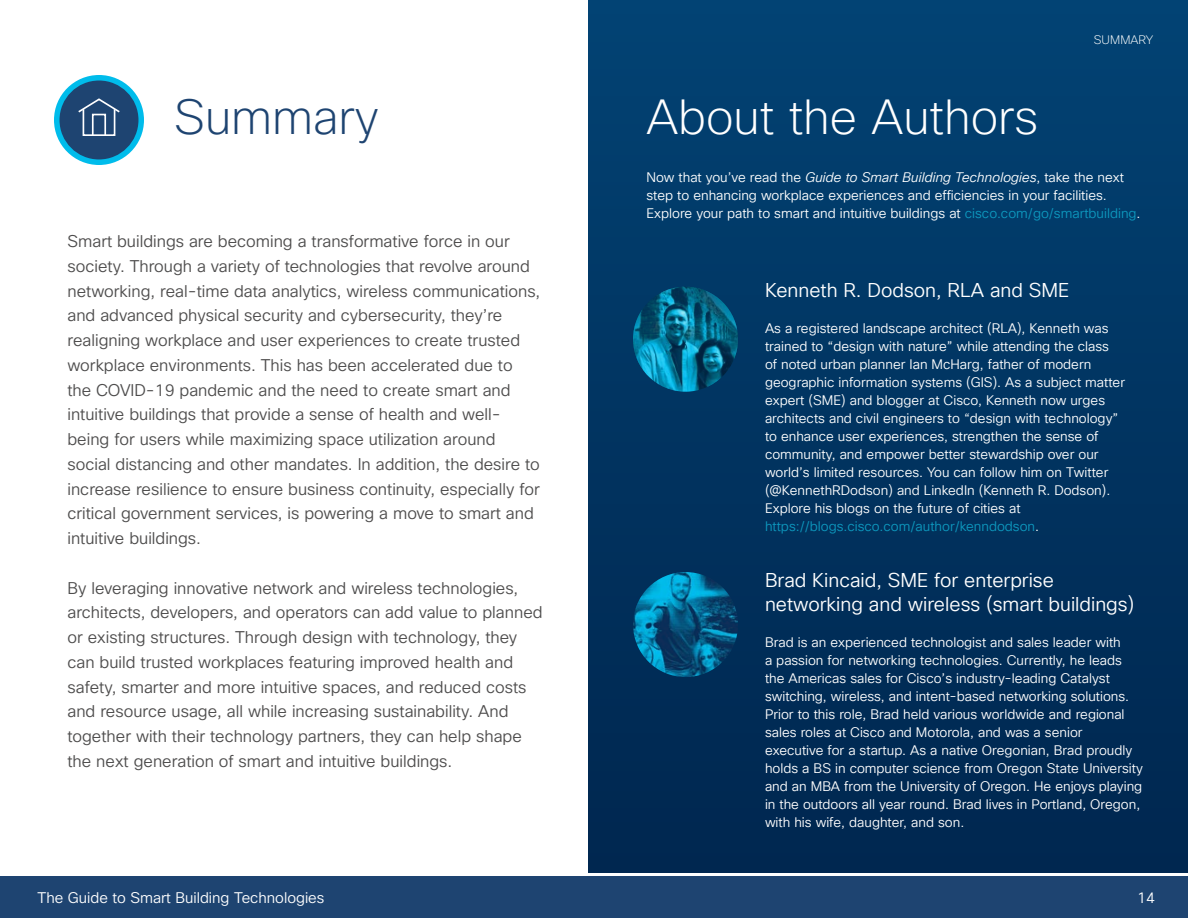
<style>
.page{position:relative;width:1188px;height:918px;background:#fff}
.page>*{position:absolute;margin:0;border:0;box-sizing:border-box;transform-origin:0 0}
.t1{font:200 48px "Cisco Sans";color:#fff}
.t2{font:200 48px "Cisco Sans";color:#1e4471}
.t3{font:19.5px/24px "Cisco Sans TT Light";color:#fff}
.t4{font:300 16.5px/24.8px "Cisco Sans";color:#4d4c4c}
.t5{font:300 15px "Cisco Sans";color:#fff}
.t6{font:13.5px/18px "Cisco Sans TT Light";color:#fff}
.t7{font:200 12px "Cisco Sans";letter-spacing:.01em;color:#fff}
.s1{font-style:italic}
.s2{color:#0d98be}
</style>
<div class="page">
<div style="left:0;top:876px;width:1188px;height:42px;background:#1e4471"></div>
<div style="left:588px;top:0;width:600px;height:873px;background:linear-gradient(to bottom,#024273,#00264f)"></div>
<img style="left:633px;top:287px;width:105px;height:104px">
<img style="left:633px;top:572px;width:105px;height:105px">
<svg style="left:54px;top:75px;width:90px;height:90px;background:#08b5e3"></svg>
<div style="left:60px;top:81px;width:78px;height:78px;background:#1e4471;border-radius:50%"></div>
<div style="left:83px;top:108px;width:32px;height:28px;border:2px solid #fff"></div>
<svg style="left:78px;top:98px;width:42px;height:16px"></svg>
<div style="left:92px;top:114px;width:14px;height:22px;border:2px solid #fff"></div>
<h1 class="t2" style="left:174px;top:86px;width:206px">Summary</h1>
<h1 class="t1" style="left:647px;top:86px;width:393px">About the Authors</h1>
<p class="t7" style="left:1094px;top:32px;width:61px">SUMMARY</p>
<p class="t4" style="left:68px;top:229px;width:474px">Smart buildings are becoming a transformative force in our society. Through a variety of technologies that revolve around networking, real-time data analytics, wireless communications, and advanced physical security and cybersecurity, they’re realigning workplace and user experiences to create trusted workplace environments. This has been accelerated due to the COVID-19 pandemic and the need to create smart and intuitive buildings that provide a sense of health and well&shy;being for users while maximizing space utilization around social distancing and other mandates. In addition, the desire to increase resilience to ensure business continuity, especially for critical government services, is powering a move to smart and intuitive buildings.</p>
<p class="t4" style="left:68px;top:576px;width:477px">By leveraging innovative network and wireless technologies, architects, developers, and operators can add value to planned or existing structures. Through design with technology, they can build trusted workplaces featuring improved health and safety, smarter and more intuitive spaces, and reduced costs and resource usage, all while increasing sustainability. And together with their technology partners, they can help shape the next generation of smart and intuitive buildings.</p>
<p class="t6" style="left:646px;top:168px;width:496px">Now that you’ve read the <span class="s1">Guide to Smart Building Technologies</span>, take the next step to enhancing workplace experiences and efficiencies in your facilities.<br>Explore your path to smart and intuitive buildings at <span class="s2">cisco.com/go/smartbuilding</span>.</p>
<h2 class="t3" style="left:765px;top:279px;width:306px">Kenneth R. Dodson, RLA and SME</h2>
<p class="t6" style="left:765px;top:320px;width:362px">As a registered landscape architect (RLA), Kenneth was trained to “design with nature” while attending the class<br>of noted urban planner Ian McHarg, father of modern geographic information systems (GIS). As a subject matter expert (SME) and blogger at Cisco, Kenneth now urges architects and civil engineers to “design with technology” to enhance user experiences, strengthen the sense of community, and empower better stewardship over our world’s limited resources. You can follow him on Twitter (@KennethRDodson) and LinkedIn (Kenneth R. Dodson).<br>Explore his blogs on the future of cities at <span class="s2">https://blogs.cisco.com/author/kenndodson</span>.</p>
<h2 class="t3" style="left:765px;top:569px;width:371px">Brad Kincaid, SME for enterprise networking and wireless (smart buildings)</h2>
<p class="t6" style="left:765px;top:634px;width:379px">Brad is an experienced technologist and sales leader with<br>a passion for networking technologies. Currently, he leads the Americas sales for Cisco’s industry-leading Catalyst switching, wireless, and intent-based networking solutions.<br>Prior to this role, Brad held various worldwide and regional sales roles at Cisco and Motorola, and was a senior executive for a startup. As a native Oregonian, Brad proudly holds a BS in computer science from Oregon State University and an MBA from the University of Oregon. He enjoys playing in the outdoors all year round. Brad lives in Portland, Oregon, with his wife, daughter, and son.</p>
<p class="t5" style="left:38px;top:888px;width:288px">The Guide to Smart Building Technologies</p>
<p class="t5" style="left:1137px;top:888px;width:19px">14</p>
</div>
